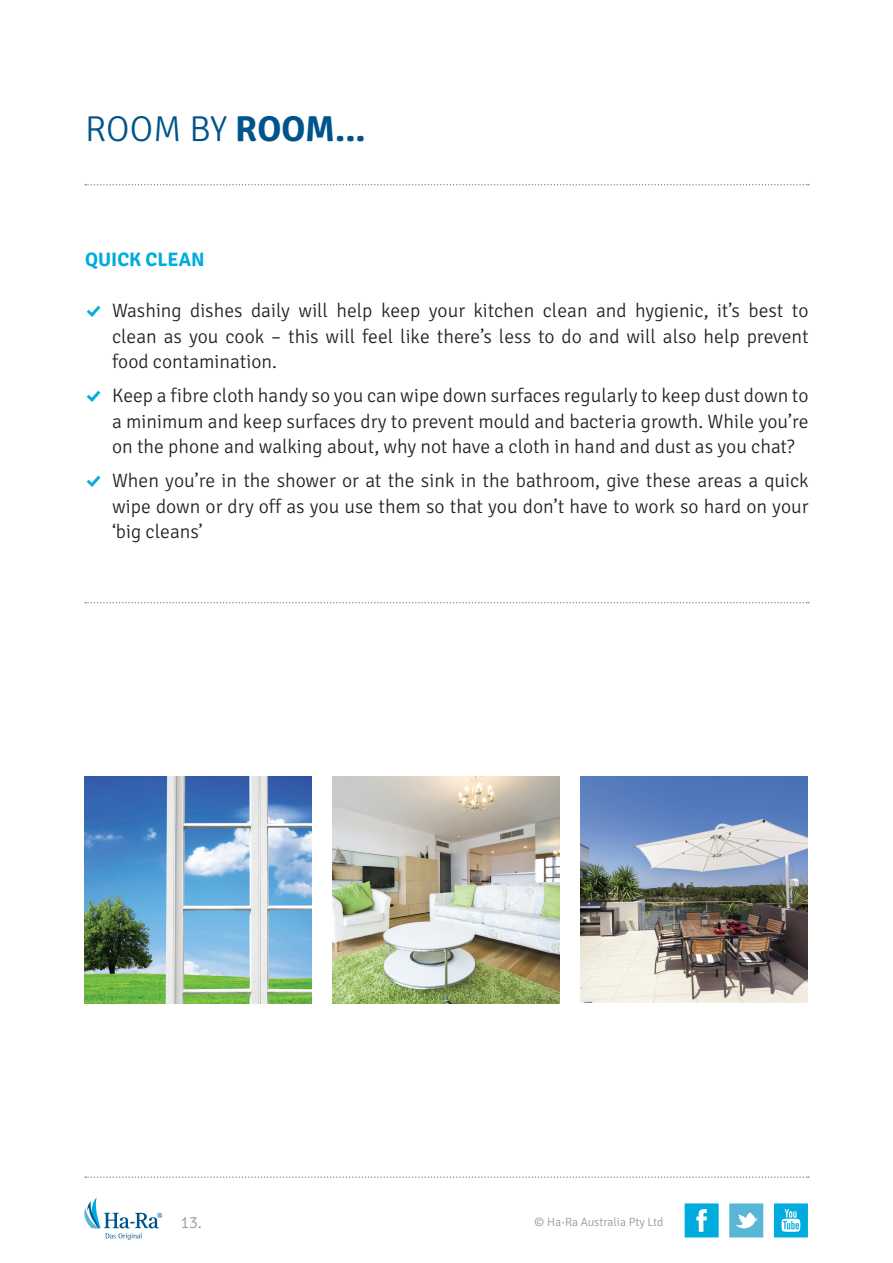
<style>
.page{position:relative;width:893px;height:1263px;background:#fff}
.page>*{position:absolute;margin:0;border:0;box-sizing:border-box;transform-origin:0 0}
.t1{font:700 36px "Signika Negative";color:#01548b}
.t2{font:300 36px "Signika Negative";color:#01548b}
.t3{font:300 19.5px/25.5px "Signika Negative";color:#231f20;text-align:justify}
.t4{font:700 19.5px "Signika Negative";color:#00acdd}
.t5{font:300 16.5px "Signika Negative";color:#939598}
.t6{font:300 12px "Signika Negative";color:#939598}
.s1{font-weight:300}
.s2{font-family:"Modern Pictograms";font-weight:400;color:#00acdd}
</style>
<div class="page">
<svg style="left:85px;top:1176px;width:724px;height:2px"></svg>
<svg style="left:84px;top:1197px;width:78px;height:43px"></svg>
<svg style="left:729px;top:1203px;width:34px;height:34px"></svg>
<svg style="left:685px;top:1203px;width:34px;height:34px"></svg>
<svg style="left:774px;top:1203px;width:34px;height:34px"></svg>
<svg style="left:85px;top:184px;width:724px;height:1px"></svg>
<svg style="left:85px;top:602px;width:724px;height:1px"></svg>
<img style="left:332px;top:776px;width:228px;height:228px">
<img style="left:84px;top:776px;width:228px;height:228px">
<img style="left:580px;top:776px;width:228px;height:227px">
<h1 class="t2" style="left:85px;top:110px;width:22px">ROO</h1>
<h1 class="t1" style="left:153px;top:108px;width:130px"><span class="s1">M BY</span> ROOM</h1>
<h1 class="t1" style="left:335px;top:108px;width:32px">...</h1>
<p class="t4" style="left:85px;top:248px;width:37px">QUICK</p>
<p class="t4" style="left:146px;top:248px;width:13px">CLEAN</p>
<p class="t3" style="left:112px;top:298px;width:698px;text-indent:-27px"><span class="s2">%</span> Washing dishes daily will help keep your kitchen clean and hygienic, it’s best to clean as you cook – this will feel like there’s less to do and will also help prevent food contamination.</p>
<p class="t3" style="left:112px;top:383px;width:698px;text-indent:-27px"><span class="s2">%</span> Keep a fibre cloth handy so you can wipe down surfaces regularly to keep dust down to a minimum and keep surfaces dry to prevent mould and bacteria growth. While you’re on the phone and walking about, why not have a cloth in hand and dust as you chat?</p>
<p class="t3" style="left:112px;top:468px;width:698px;text-indent:-27px"><span class="s2">%</span> When you’re in the shower or at the sink in the bathroom, give these areas a quick wipe down or dry off as you use them so that you don’t have to work so hard on your ‘big cleans’</p>
<p class="t5" style="left:180px;top:1214px;width:23px">13.</p>
<p class="t6" style="left:535px;top:1215px;width:130px">© Ha-Ra Australia Pty Ltd</p>
</div>
